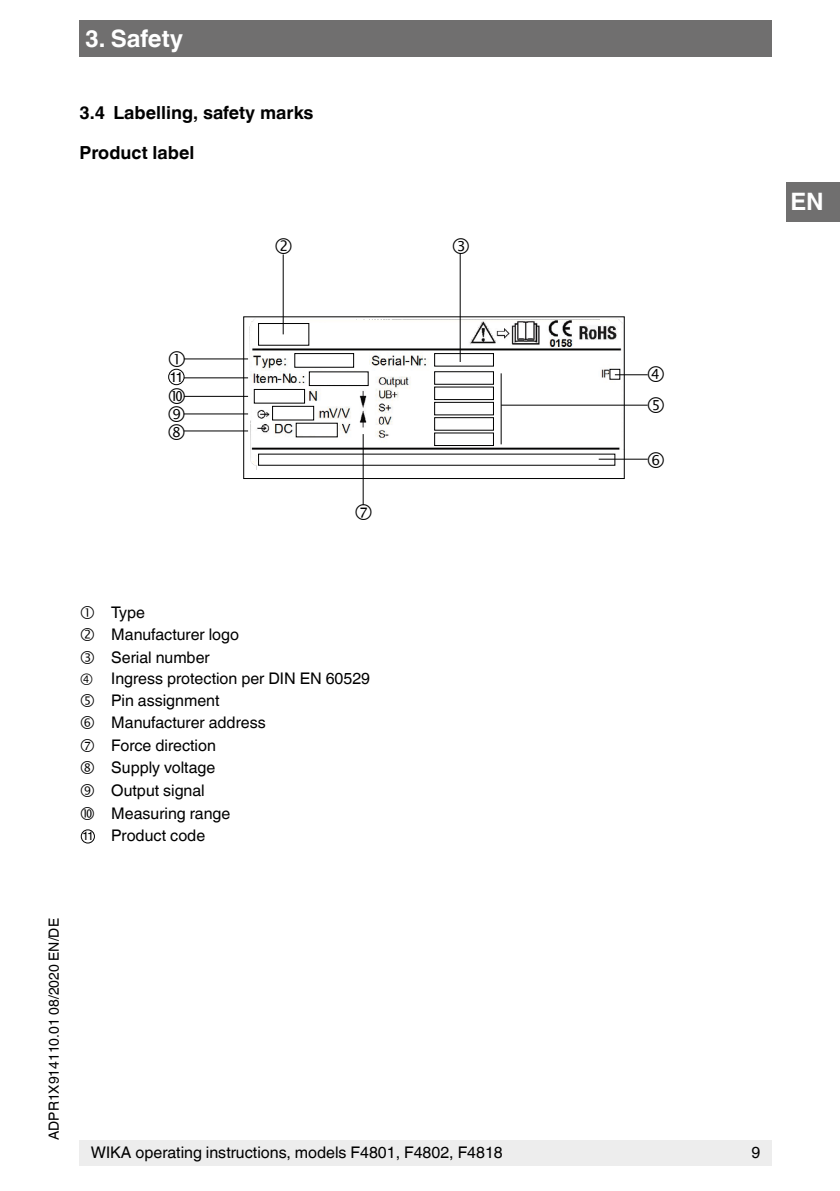
<style>
.page{position:relative;width:840px;height:1191px;background:#fff}
.page>*{position:absolute;margin:0;border:0;box-sizing:border-box;transform-origin:0 0}
.OI-Kopf{font:700 24px "Helvetica World";color:#fff}
.Subheadline2{font:700 18px "Helvetica World";color:#000}
.Tables_-_Running_tex{font:16px "Helvetica World";color:#000}
.t1{font:14px "Helvetica World";color:#000}
.Running_text{font:13.8px "Helvetica World";color:#000}
.Running_text-2{font:11.8px "Helvetica World";color:#000}
</style>
<div class="page">
<div style="left:79px;top:1140px;width:692px;height:25px;background:#ededed"></div>
<div style="left:79px;top:20px;width:692px;height:37px;background:#706f6f"></div>
<div style="left:785px;top:182px;width:54px;height:39px;background:#706f6f"></div>
<img style="left:249px;top:318px;width:373px;height:151px">
<div style="left:243px;top:316px;width:381px;height:163px;border:1px solid #000"></div>
<div style="left:258px;top:323px;width:51px;height:22px;border:1px solid #000"></div>
<div style="left:294px;top:353px;width:59px;height:14px;border:1px solid #000"></div>
<div style="left:434px;top:353px;width:59px;height:13px;border:1px solid #000"></div>
<div style="left:434px;top:371px;width:59px;height:13px;border:1px solid #000"></div>
<div style="left:434px;top:387px;width:59px;height:13px;border:1px solid #000"></div>
<div style="left:434px;top:402px;width:59px;height:13px;border:1px solid #000"></div>
<div style="left:434px;top:417px;width:59px;height:13px;border:1px solid #000"></div>
<div style="left:434px;top:433px;width:59px;height:13px;border:1px solid #000"></div>
<div style="left:309px;top:371px;width:59px;height:15px;border:1px solid #000"></div>
<div style="left:254px;top:389px;width:50px;height:14px;border:1px solid #000"></div>
<div style="left:272px;top:406px;width:42px;height:14px;border:1px solid #000"></div>
<hr style="left:459px;top:253px;width:1px;height:109px;background:#000">
<hr style="left:282px;top:254px;width:1px;height:80px;background:#000">
<hr style="left:614px;top:374px;width:33px;height:1px;background:#000">
<hr style="left:598px;top:459px;width:49px;height:1px;background:#000">
<hr style="left:501px;top:405px;width:146px;height:1px;background:#000">
<hr style="left:500px;top:373px;width:1px;height:71px;background:#000">
<hr style="left:184px;top:413px;width:64px;height:1px;background:#000">
<hr style="left:362px;top:434px;width:1px;height:71px;background:#000">
<hr style="left:184px;top:396px;width:64px;height:1px;background:#000">
<hr style="left:184px;top:377px;width:64px;height:1px;background:#000">
<hr style="left:184px;top:358px;width:64px;height:1px;background:#000">
<div style="left:168px;top:369px;width:16px;height:16px;border:1px solid #000;border-radius:50%"></div>
<hr style="left:184px;top:430px;width:64px;height:1px;background:#000">
<div style="left:81px;top:829px;width:14px;height:14px;border:1px solid #000;border-radius:50%"></div>
<p class="OI-Kopf" style="left:85px;top:25px;width:99px">3. Safety</p>
<p class="Subheadline2" style="left:79px;top:102px;width:235px">3.4 Labelling, safety marks</p>
<p class="Subheadline2" style="left:79px;top:142px;width:116px">Product label</p>
<p class="Running_text" style="left:169px;top:369px;width:15px">11</p>
<h1 class="OI-Kopf" style="left:789px;top:188px;width:35px">EN</h1>
<p class="Tables_-_Running_tex" style="left:111px;top:603px;width:35px">Type</p>
<p class="Tables_-_Running_tex" style="left:111px;top:625px;width:129px">Manufacturer logo</p>
<p class="Tables_-_Running_tex" style="left:111px;top:647px;width:100px">Serial number</p>
<p class="Tables_-_Running_tex" style="left:111px;top:669px;width:260px">Ingress protection per DIN EN 60529</p>
<p class="Tables_-_Running_tex" style="left:111px;top:691px;width:110px">Pin assignment</p>
<p class="Tables_-_Running_tex" style="left:111px;top:713px;width:156px">Manufacturer address</p>
<p class="Tables_-_Running_tex" style="left:111px;top:735px;width:106px">Force direction</p>
<p class="Tables_-_Running_tex" style="left:111px;top:758px;width:105px">Supply voltage</p>
<p class="Tables_-_Running_tex" style="left:111px;top:781px;width:95px">Output signal</p>
<p class="Tables_-_Running_tex" style="left:111px;top:804px;width:120px">Measuring range</p>
<p class="Running_text-2" style="left:82px;top:829px;width:13px">11</p>
<p class="Tables_-_Running_tex" style="left:111px;top:826px;width:95px">Product code</p>
<p class="t1" style="left:46px;top:1140px;width:223px;rotate:-90deg">ADPR1X914110.01 08/2020 EN/DE</p>
<p class="Tables_-_Running_tex" style="left:91px;top:1143px;width:413px">WIKA operating instructions, models F4801, F4802, F4818</p>
<p class="Tables_-_Running_tex" style="left:751px;top:1143px;width:10px">9</p>
</div>
